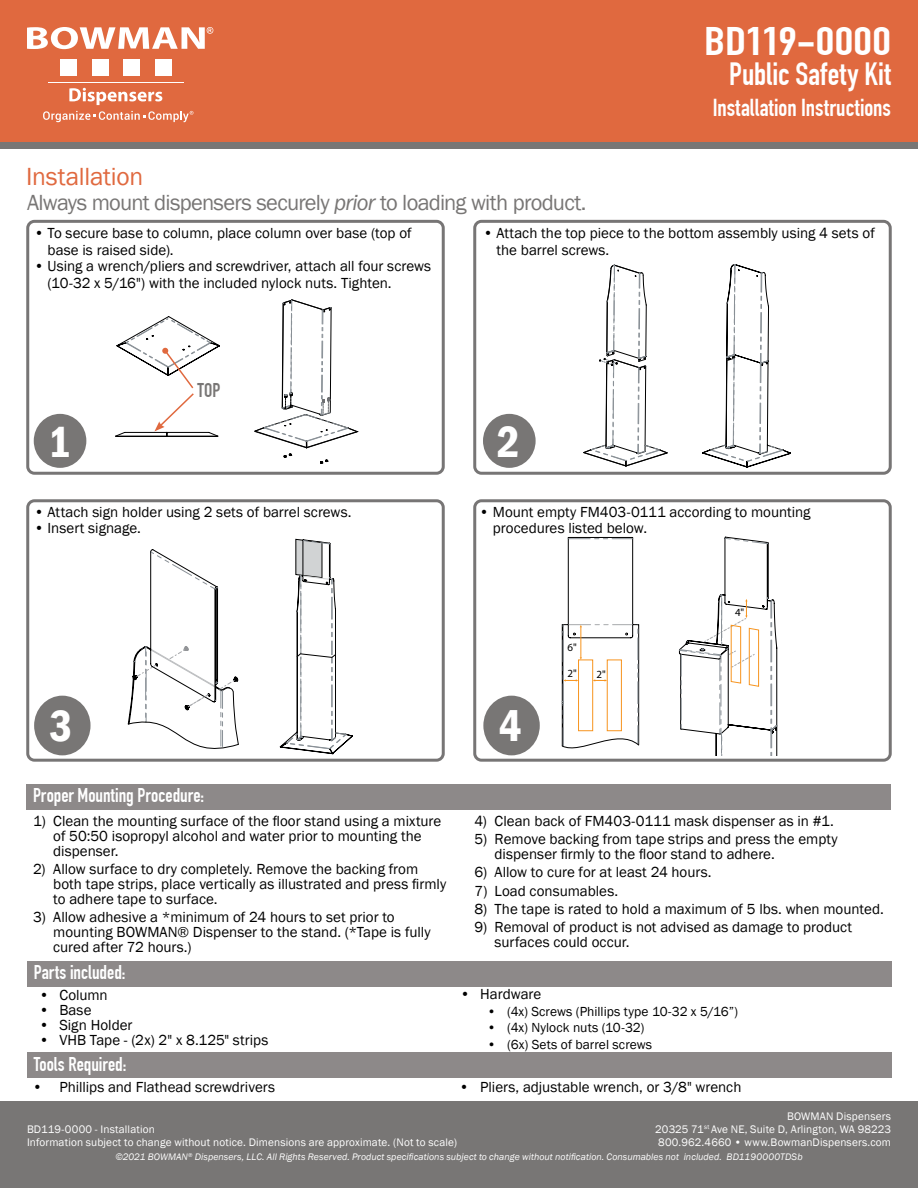
<style>
.page{position:relative;width:918px;height:1188px;background:#fff}
.page>*{position:absolute;margin:0;border:0;box-sizing:border-box;transform-origin:0 0}
.t1{font:600 condensed 45px "Franklin Gothic";color:#fff}
.t2{font:700 39px "DIN Condensed";letter-spacing:-.01em;color:#fff;scale:1.28 1}
.t3{font:700 31.5px "DIN Condensed";letter-spacing:.01em;color:#fff}
.t4{font:25.5px "Franklin Gothic";letter-spacing:-.01em;color:#e0693f}
.t5{font:700 24px "DIN Condensed";letter-spacing:.005em;color:#fff}
.t6{font:22.5px "Franklin Gothic";letter-spacing:-.035em;color:#787675}
.t7{font:700 19.5px "DIN Condensed";color:#fff}
.t8{font:19.5px "DIN Engschrift";color:#787675}
.t9{font:15px/15px "Franklin Gothic";color:#000}
.t10{font:13.5px "Franklin Gothic";letter-spacing:.005em;color:#000}
.t11{font:11.25px/12.8px "Franklin Gothic";letter-spacing:.01em;color:#fff}
.t12{font:10.95px "Myriad Pro";color:#000}
.t13{font:italic 9.75px "Franklin Gothic";letter-spacing:.005em;color:#fff}
.s1{font-style:italic}
</style>
<div class="page">
<div style="left:0;top:0;width:918px;height:148px;background:#787675"></div>
<div style="left:0;top:1101px;width:918px;height:87px;background:#787675"></div>
<div style="left:0;top:0;width:918px;height:142px;background:#e0693f"></div>
<div style="left:26px;top:220px;width:419px;height:255px;border:3px solid #777575;border-radius:7px"></div>
<div style="left:473px;top:220px;width:419px;height:255px;border:3px solid #777575;border-radius:7px"></div>
<div style="left:26px;top:499px;width:419px;height:263px;border:3px solid #777575;border-radius:7px"></div>
<div style="left:473px;top:499px;width:419px;height:263px;border:3px solid #777575;border-radius:7px"></div>
<svg style="left:128px;top:549px;width:111px;height:200px"></svg>
<svg style="left:280px;top:539px;width:73px;height:215px"></svg>
<svg style="left:562px;top:537px;width:77px;height:212px"></svg>
<svg style="left:679px;top:537px;width:99px;height:218px"></svg>
<svg style="left:702px;top:264px;width:89px;height:204px"></svg>
<svg style="left:584px;top:265px;width:84px;height:202px"></svg>
<svg style="left:320px;top:460px;width:8px;height:4px"></svg>
<svg style="left:284px;top:454px;width:8px;height:4px"></svg>
<svg style="left:255px;top:300px;width:103px;height:148px"></svg>
<svg style="left:115px;top:316px;width:105px;height:121px"></svg>
<div style="left:26px;top:784px;width:865px;height:26px;background:#8d8989"></div>
<svg style="left:69px;top:88px;width:93px;height:17px"></svg>
<hr style="left:48px;top:82px;width:136px;height:1px;background:#fff">
<div style="left:60px;top:60px;width:17px;height:16px;background:#fff"></div>
<div style="left:92px;top:60px;width:17px;height:16px;background:#fff"></div>
<div style="left:123px;top:60px;width:17px;height:16px;background:#fff"></div>
<div style="left:155px;top:60px;width:17px;height:16px;background:#fff"></div>
<svg style="left:27px;top:27px;width:186px;height:22px"></svg>
<svg style="left:43px;top:111px;width:150px;height:11px"></svg>
<div style="left:27px;top:961px;width:865px;height:26px;background:#8d8989"></div>
<div style="left:27px;top:1052px;width:865px;height:26px;background:#8d8989"></div>
<div style="left:34px;top:414px;width:52px;height:54px;background:#787675;border-radius:50%"></div>
<div style="left:483px;top:414px;width:53px;height:54px;background:#787675;border-radius:50%"></div>
<div style="left:34px;top:696px;width:57px;height:59px;background:#787675;border-radius:50%"></div>
<div style="left:483px;top:696px;width:57px;height:59px;background:#787675;border-radius:50%"></div>
<h2 class="t2" style="left:704px;top:18px;width:147px">BD119-0000</h2>
<h3 class="t3" style="left:729px;top:56px;width:163px">Public Safety Kit</h3>
<h3 class="t4" style="left:26px;top:161px;width:119px">Installation</h3>
<h3 class="t6" style="left:27px;top:189px;width:561px">Always mount dispensers securely <span class="s1">prior</span> to loading with product.</h3>
<h3 class="t5" style="left:713px;top:94px;width:180px">Installation Instructions</h3>
<p class="t9" style="left:48px;top:225px;width:366px;line-height:16.5px;text-indent:-13px">• To secure base to column, place column over base (top of base is raised side).</p>
<p class="t9" style="left:48px;top:258px;width:385px;line-height:16.5px;text-indent:-14px">• Using a wrench/pliers and screwdriver, attach all four screws (10-32 x 5/16") with the included nylock nuts. Tighten.</p>
<h3 class="t8" style="left:197px;top:379px;width:25px">TOP</h3>
<p class="t9" style="left:496px;top:225px;width:380px;line-height:16.5px;text-indent:-14px">• Attach the top piece to the bottom assembly using 4 sets of the barrel screws.</p>
<h1 class="t1" style="left:48px;top:412px;width:24px">1</h1>
<h1 class="t1" style="left:497px;top:412px;width:24px">2</h1>
<p class="t9" style="left:34px;top:504px;width:319px">• Attach sign holder using 2 sets of barrel screws.</p>
<p class="t9" style="left:34px;top:521px;width:108px">• Insert signage.</p>
<p class="t9" style="left:493px;top:504px;width:319px;line-height:16.5px;text-indent:-14px">• Mount empty FM403-0111 according to mounting procedures listed below.</p>
<p class="t12" style="left:568px;top:641px;width:11px">6"</p>
<p class="t12" style="left:568px;top:666px;width:11px">2"</p>
<p class="t12" style="left:596px;top:667px;width:11px">2"</p>
<p class="t12" style="left:735px;top:605px;width:11px">4"</p>
<h1 class="t1" style="left:50px;top:696px;width:24px">3</h1>
<h1 class="t1" style="left:499px;top:696px;width:24px">4</h1>
<h3 class="t7" style="left:33px;top:784px;width:173px">Proper Mounting Procedure:</h3>
<p class="t9" style="left:53px;top:814px;width:390px;text-indent:-20px">1) Clean the mounting surface of the floor stand using a mixture of 50:50 isopropyl alcohol and water prior to mounting the dispenser.</p>
<p class="t9" style="left:53px;top:862px;width:395px;text-indent:-20px">2) Allow surface to dry completely. Remove the backing from both tape strips, place vertically as illustrated and press firmly to adhere tape to surface.</p>
<p class="t9" style="left:53px;top:910px;width:379px;text-indent:-20px">3) Allow adhesive a *minimum of 24 hours to set prior to mounting BOWMAN® Dispenser to the stand. (*Tape is fully cured after 72 hours.)</p>
<p class="t9" style="left:474px;top:814px;width:361px">4) Clean back of FM403-0111 mask dispenser as in #1.</p>
<p class="t9" style="left:495px;top:832px;width:345px;text-indent:-20px">5) Remove backing from tape strips and press the empty dispenser firmly to the floor stand to adhere.</p>
<p class="t9" style="left:474px;top:865px;width:239px">6) Allow to cure for at least 24 hours.</p>
<p class="t9" style="left:474px;top:883px;width:145px">7) Load consumables.</p>
<p class="t9" style="left:474px;top:902px;width:411px">8) The tape is rated to hold a maximum of 5 lbs. when mounted.</p>
<p class="t9" style="left:495px;top:920px;width:359px;text-indent:-20px">9) Removal of product is not advised as damage to product surfaces could occur.</p>
<h3 class="t7" style="left:34px;top:960px;width:93px">Parts included:</h3>
<p class="t9" style="left:39px;top:988px;width:70px">• Column</p>
<p class="t9" style="left:39px;top:1003px;width:54px">• Base</p>
<p class="t9" style="left:39px;top:1018px;width:95px">• Sign Holder</p>
<p class="t9" style="left:39px;top:1033px;width:231px">• VHB Tape - (2x) 2" x 8.125" strips</p>
<h3 class="t7" style="left:34px;top:1052px;width:94px">Tools Required:</h3>
<p class="t9" style="left:32px;top:1080px;width:244px">• Phillips and Flathead screwdrivers</p>
<p class="t9" style="left:459px;top:1080px;width:284px">• Pliers, adjustable wrench, or 3/8" wrench</p>
<p class="t9" style="left:460px;top:987px;width:83px">• Hardware</p>
<p class="t10" style="left:487px;top:1003px;width:253px">• (4x) Screws (Phillips type 10-32 x 5/16”)</p>
<p class="t10" style="left:487px;top:1019px;width:159px">• (4x) Nylock nuts (10-32)</p>
<p class="t10" style="left:487px;top:1036px;width:167px">• (6x) Sets of barrel screws</p>
<p class="t11" style="left:27px;top:1123px;width:432px">BD119-0000 - Installation<br>Information subject to change without notice. Dimensions are approximate. (Not to scale)</p>
<p class="t11" style="left:655px;top:1110px;width:237px;text-align:justify;text-indent:132px">BOWMAN Dispensers 20325 71<sup>st</sup> Ave NE, Suite D, Arlington, WA 98223<br>800.962.4660 • www.BowmanDispensers.com</p>
<p class="t13" style="left:115px;top:1151px;width:689px">©2021 BOWMAN<sup>®</sup> Dispensers, LLC. All Rights Reserved. Product specifications subject to change without notification. Consumables not included. BD1190000TDSb</p>
</div>
